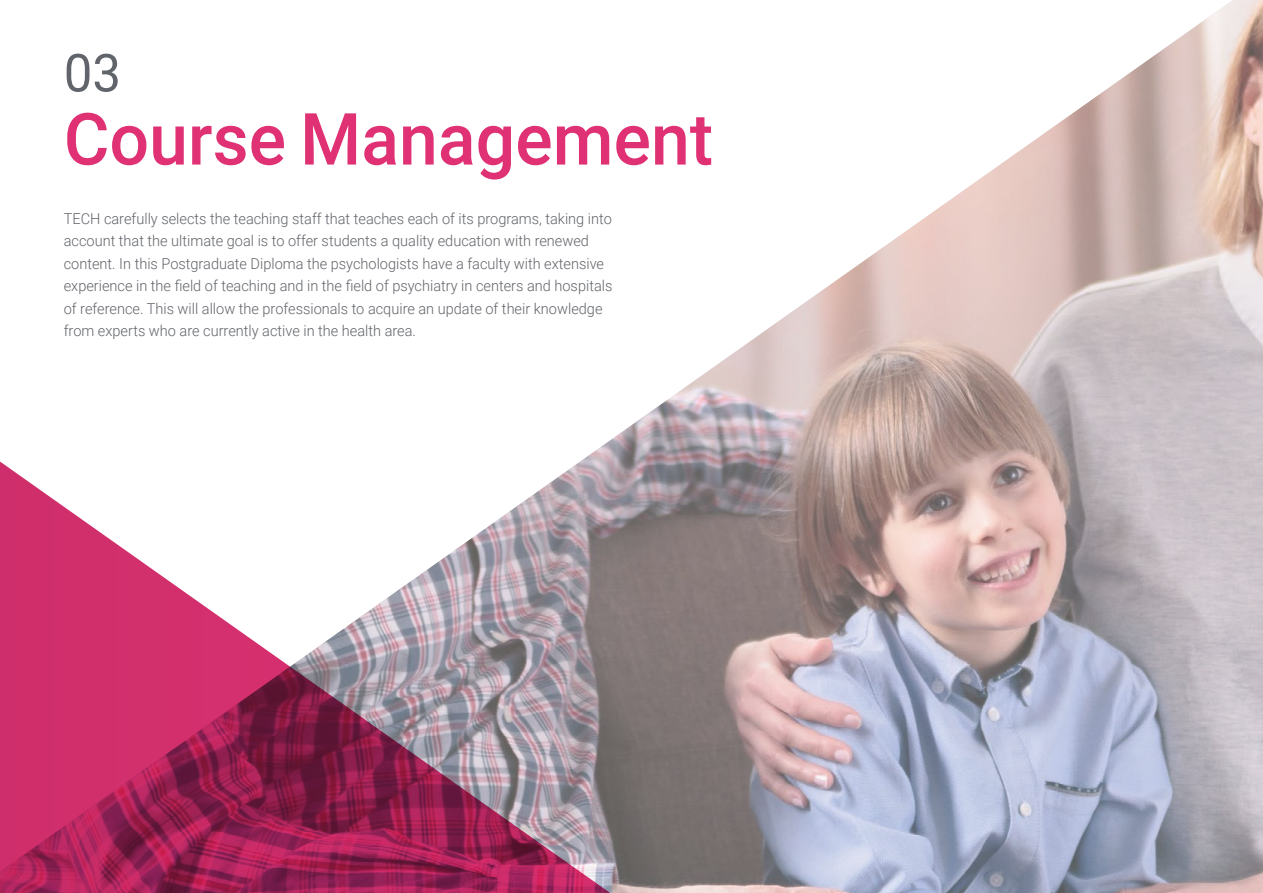
<style>
.page{position:relative;width:1263px;height:893px;background:#fff}
.page>*{position:absolute;margin:0;border:0;box-sizing:border-box;transform-origin:0 0}
.t1{font:500 72px "Roboto";color:#df3174}
.t2{font:52.5px "Roboto";color:#61646a}
.t3{font:300 15px/22.5px "Roboto";color:#61646a}
</style>
<div class="page">
<img style="left:602px;top:0;width:661px;height:893px">
<svg style="left:0;top:446px;width:640px;height:447px"></svg>
<h2 class="t2" style="left:64px;top:36px;width:59px">03</h2>
<h1 class="t1" style="left:64px;top:89px;width:651px">Course Management</h1>
<p class="t3" style="left:64px;top:207px;width:550px">TECH carefully selects the teaching staff that teaches each of its programs, taking into account that the ultimate goal is to offer students a quality education with renewed content. In this Postgraduate Diploma the psychologists have a faculty with extensive experience in the field of teaching and in the field of psychiatry in centers and hospitals of reference. This will allow the professionals to acquire an update of their knowledge from experts who are currently active in the health area.</p>
</div>
